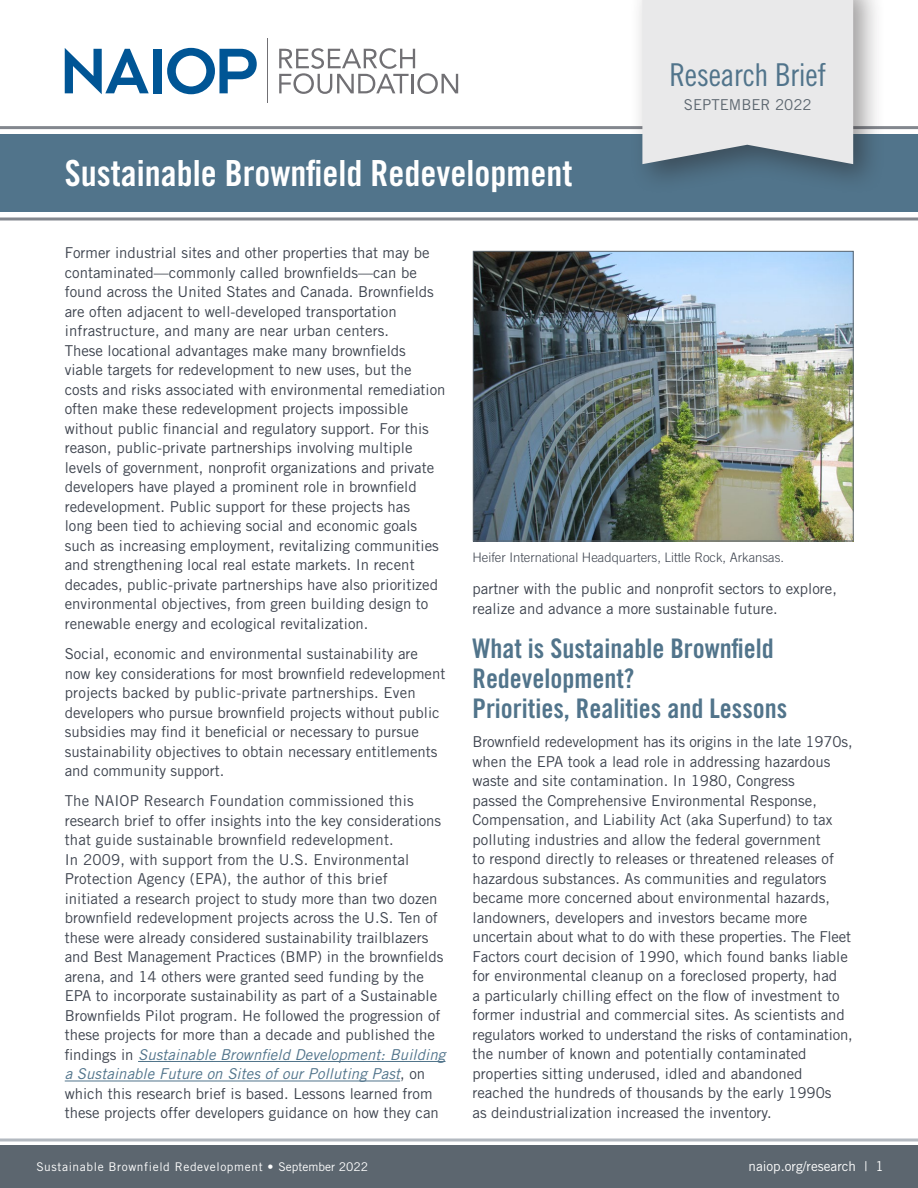
<style>
.page{position:relative;width:918px;height:1188px;background:#fff}
.page>*{position:absolute;margin:0;border:0;box-sizing:border-box;transform-origin:0 0}
.Subhead_L1{font:36px "Trade Gothic LT Std Bd Cn 20";color:#fff}
.Subhead_L1-2{font:31.5px "Trade Gothic LT Std Cn 18";letter-spacing:-.01em;color:#51748b}
.t1{font:27px/30px "Trade Gothic LT Std Bd Cn 20";color:#51748b}
.Body_Text{font:15px/19.5px "Trade Gothic LT Std";color:#3e444f}
.t2{font:15px "Trade Gothic LT Std";color:#5c666f}
.t3{font:13.5px "Trade Gothic LT Std";color:#fff}
.photo_caption{font:300 13.05px "Trade Gothic LT Std";color:#3e444f}
.t4{font:12px "Trade Gothic LT Std";letter-spacing:.05em;color:#fff}
.s1{font-style:italic;color:#51748b}
</style>
<div class="page">
<div style="left:0;top:1145px;width:918px;height:43px;background:#5c666f"></div>
<hr style="left:0;top:126px;width:918px;height:3px;background:#83878e">
<div style="left:0;top:134px;width:918px;height:78px;background:#51748b"></div>
<svg style="left:65px;top:48px;width:84px;height:46px"></svg>
<div style="left:154px;top:49px;width:8px;height:44px;background:#005595"></div>
<svg style="left:167px;top:48px;width:90px;height:46px"></svg>
<svg style="left:279px;top:48px;width:179px;height:46px"></svg>
<hr style="left:267px;top:38px;width:1px;height:64px;background:#717074">
<div style="left:629px;top:0;width:257px;height:195px;background:#231f20;opacity:.45"></div>
<div style="left:642px;top:0;width:211px;height:164px;background:#e9e9ea"></div>
<svg style="left:0;top:1138px;width:918px;height:4px"></svg>
<hr style="left:138px;top:1061px;width:308px;height:1px;background:#51748b">
<hr style="left:65px;top:1081px;width:335px;height:1px;background:#51748b">
<hr style="left:0;top:218px;width:918px;height:2px;background:#83878e">
<img style="left:475px;top:253px;width:377px;height:286px">
<div style="left:473px;top:251px;width:381px;height:290px;border:1px solid #5c666f"></div>
<p class="Subhead_L1" style="left:65px;top:151px;width:509px">Sustainable Brownfield Redevelopment</p>
<p class="Subhead_L1-2" style="left:669px;top:56px;width:158px">Research Brief</p>
<p class="t2" style="left:684px;top:96px;width:129px">SEPTEMBER 2022</p>
<p class="Body_Text" style="left:65px;top:243px;width:382px">Former industrial sites and other properties that may be contaminated—commonly called brownfields—can be found across the United States and Canada. Brownfields are often adjacent to well-developed transportation infrastructure, and many are near urban centers.<br>These locational advantages make many brownfields viable targets for redevelopment to new uses, but the costs and risks associated with environmental remediation often make these redevelopment projects impossible without public financial and regulatory support. For this reason, public-private partnerships involving multiple levels of government, nonprofit organizations and private developers have played a prominent role in brownfield redevelopment. Public support for these projects has<br>long been tied to achieving social and economic goals such as increasing employment, revitalizing communities and strengthening local real estate markets. In recent decades, public-private partnerships have also prioritized environmental objectives, from green building design to renewable energy and ecological revitalization.</p>
<p class="Body_Text" style="left:65px;top:644px;width:382px">Social, economic and environmental sustainability are now key considerations for most brownfield redevelopment projects backed by public-private partnerships. Even developers who pursue brownfield projects without public subsidies may find it beneficial or necessary to pursue sustainability objectives to obtain necessary entitlements and community support.</p>
<p class="Body_Text" style="left:65px;top:791px;width:382px">The NAIOP Research Foundation commissioned this research brief to offer insights into the key considerations that guide sustainable brownfield redevelopment.<br>In 2009, with support from the U.S. Environmental Protection Agency (EPA), the author of this brief initiated a research project to study more than two dozen brownfield redevelopment projects across the U.S. Ten of these were already considered sustainability trailblazers and Best Management Practices (BMP) in the brownfields arena, and 14 others were granted seed funding by the EPA to incorporate sustainability as part of a Sustainable Brownfields Pilot program. He followed the progression of these projects for more than a decade and published the findings in <span class="s1">Sustainable Brownfield Development: Building a Sustainable Future on Sites of our Polluting Past</span>, on which this research brief is based. Lessons learned from these projects offer developers guidance on how they can</p>
<p class="photo_caption" style="left:472px;top:550px;width:313px">Heifer International Headquarters, Little Rock, Arkansas.</p>
<p class="Body_Text" style="left:472px;top:579px;width:366px">partner with the public and nonprofit sectors to explore, realize and advance a more sustainable future.</p>
<h1 class="t1" style="left:472px;top:633px;width:316px">What is Sustainable Brownfield<br>Redevelopment?<br>Priorities, Realities and Lessons</h1>
<p class="Body_Text" style="left:472px;top:732px;width:382px">Brownfield redevelopment has its origins in the late 1970s, when the EPA took a lead role in addressing hazardous waste and site contamination. In 1980, Congress<br>passed the Comprehensive Environmental Response, Compensation, and Liability Act (aka Superfund) to tax polluting industries and allow the federal government<br>to respond directly to releases or threatened releases of hazardous substances. As communities and regulators became more concerned about environmental hazards, landowners, developers and investors became more uncertain about what to do with these properties. The Fleet Factors court decision of 1990, which found banks liable for environmental cleanup on a foreclosed property, had<br>a particularly chilling effect on the flow of investment to former industrial and commercial sites. As scientists and regulators worked to understand the risks of contamination, the number of known and potentially contaminated properties sitting underused, idled and abandoned reached the hundreds of thousands by the early 1990s<br>as deindustrialization increased the inventory.</p>
<p class="t4" style="left:36px;top:1160px;width:333px">Sustainable Brownfield Redevelopment • September 2022</p>
<p class="t3" style="left:749px;top:1159px;width:137px">naiop.org/research | 1</p>
</div>
